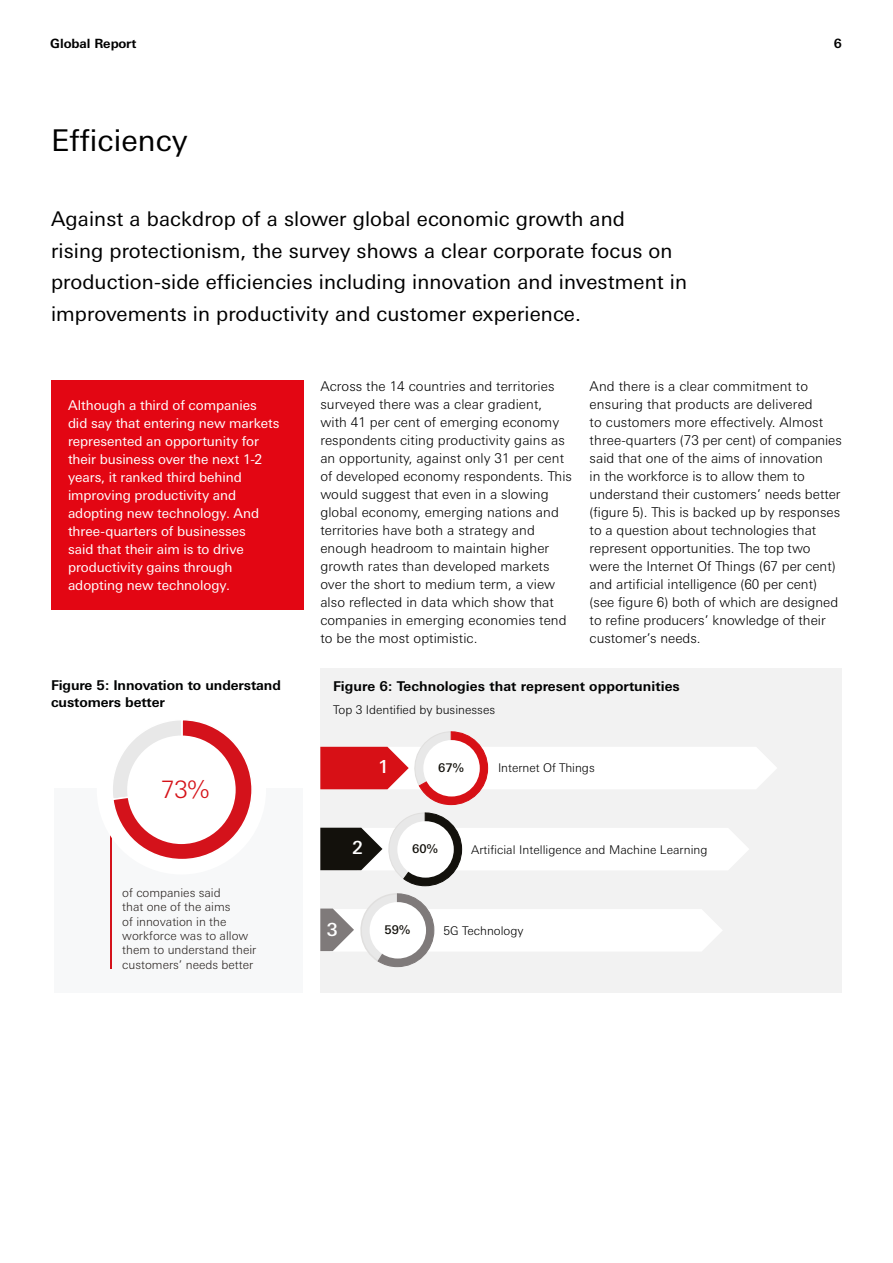
<style>
.page{position:relative;width:893px;height:1263px;background:#fff}
.page>*{position:absolute;margin:0;border:0;box-sizing:border-box;transform-origin:0 0}
.t1{font:30px "Univers Nextfor HSBC";letter-spacing:.005em;color:#000}
.t2{font:300 24px "Univers Nextfor HSBC";color:#d51218}
.t3{font:20.25px/31.5px "Univers Nextfor HSBC";letter-spacing:.005em;color:#000}
.t4{font:500 18px "Univers Nextfor HSBC";color:#fff}
.t5{font:300 13.5px/18px "Univers Nextfor HSBC";letter-spacing:.005em;color:#000}
.t6{font:13.5px/18px "Univers Nextfor HSBC";letter-spacing:-.005em;color:#fff}
.t7{font:700 13.5px/16.5px "Univers Nextfor HSBC";letter-spacing:-.005em;color:#010202}
.t8{font:700 12.75px "Univers Nextfor HSBC";letter-spacing:-.005em;color:#000}
.t9{font:300 12px/14.4px "Univers Nextfor HSBC";color:#2a2421}
.t10{font:300 12px "Univers Nextfor HSBC";color:#000}
.t11{font:500 12px "Univers Nextfor HSBC";color:#13110c}
</style>
<div class="page">
<div style="left:320px;top:668px;width:522px;height:324px;background:#f2f2f2"></div>
<svg style="left:320px;top:731px;width:456px;height:75px"></svg>
<div style="left:423px;top:740px;width:57px;height:56px;background:#fff;border-radius:50%"></div>
<svg style="left:320px;top:812px;width:429px;height:155px"></svg>
<div style="left:370px;top:902px;width:56px;height:56px;background:#fff;border-radius:50%"></div>
<div style="left:51px;top:381px;width:252px;height:229px;background:#e30613"></div>
<div style="left:54px;top:788px;width:249px;height:204px;background:#f7f8f9"></div>
<hr style="left:110px;top:759px;width:2px;height:210px;background:#d4121b">
<svg style="left:110px;top:720px;width:142px;height:139px"></svg>
<div style="left:127px;top:735px;width:109px;height:109px;background:#fff;border-radius:50%"></div>
<p class="t8" style="left:50px;top:34px;width:88px">Global Report</p>
<p class="t8" style="left:834px;top:34px;width:10px">6</p>
<h1 class="t1" style="left:51px;top:119px;width:138px">Efficiency</h1>
<p class="t3" style="left:51px;top:202px;width:637px">Against a backdrop of a slower global economic growth and<br>rising protectionism, the survey shows a clear corporate focus on production-side efficiencies including innovation and investment in improvements in productivity and customer experience.</p>
<p class="t6" style="left:68px;top:396px;width:213px">Although a third of companies did say that entering new markets represented an opportunity for their business over the next 1-2 years, it ranked third behind improving productivity and adopting new technology. And three-quarters of businesses<br>said that their aim is to drive productivity gains through adopting new technology.</p>
<p class="t7" style="left:51px;top:676px;width:231px">Figure 5: Innovation to understand customers better</p>
<h2 class="t2" style="left:161px;top:772px;width:50px">73%</h2>
<p class="t9" style="left:122px;top:884px;width:136px">of companies said<br>that one of the aims<br>of innovation in the workforce was to allow them to understand their customers’ needs better</p>
<p class="t5" style="left:320px;top:376px;width:253px">Across the 14 countries and territories surveyed there was a clear gradient, with 41 per cent of emerging economy respondents citing productivity gains as an opportunity, against only 31 per cent of developed economy respondents. This would suggest that even in a slowing global economy, emerging nations and territories have both a strategy and enough headroom to maintain higher growth rates than developed markets over the short to medium term, a view also reflected in data which show that companies in emerging economies tend to be the most optimistic.</p>
<p class="t5" style="left:590px;top:376px;width:254px">And there is a clear commitment to ensuring that products are delivered<br>to customers more effectively. Almost three-quarters (73 per cent) of companies said that one of the aims of innovation<br>in the workforce is to allow them to understand their customers’ needs better (figure 5). This is backed up by responses to a question about technologies that represent opportunities. The top two were the Internet Of Things (67 per cent) and artificial intelligence (60 per cent) (see figure 6) both of which are designed to refine producers’ knowledge of their customer’s needs.</p>
<p class="t7" style="left:333px;top:677px;width:348px">Figure 6: Technologies that represent opportunities</p>
<p class="t10" style="left:333px;top:701px;width:164px">Top 3 Identified by businesses</p>
<h3 class="t4" style="left:378px;top:754px;width:12px">1</h3>
<h3 class="t4" style="left:352px;top:835px;width:12px">2</h3>
<p class="t11" style="left:438px;top:759px;width:27px">67%</p>
<p class="t10" style="left:498px;top:760px;width:98px">Internet Of Things</p>
<p class="t11" style="left:412px;top:841px;width:27px">60%</p>
<p class="t10" style="left:471px;top:841px;width:238px">Artificial Intelligence and Machine Learning</p>
<h3 class="t4" style="left:327px;top:917px;width:12px">3</h3>
<p class="t11" style="left:384px;top:921px;width:27px">59%</p>
<p class="t10" style="left:443px;top:922px;width:82px">5G Technology</p>
</div>
